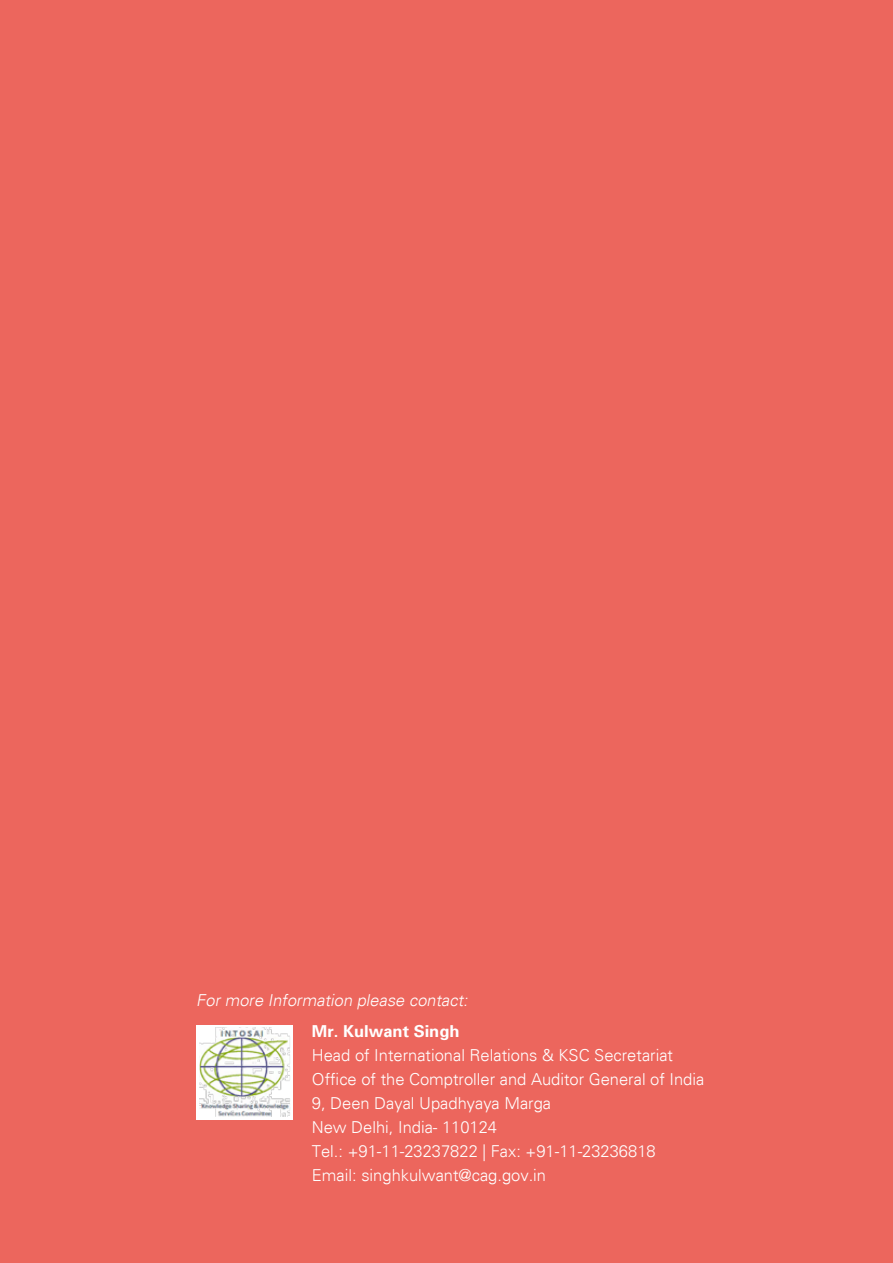
<style>
.page{position:relative;width:893px;height:1263px;background:#ec665d}
.page>*{position:absolute;margin:0;border:0;box-sizing:border-box;transform-origin:0 0}
.t1{font:300 16.5px/24px "Univers";color:#fff}
.t2{font:italic 300 16.5px "Univers";color:#fff}
.t3{font:700 16.5px "Univers 65";color:#fff}
</style>
<div class="page">
<div style="left:196px;top:1024px;width:97px;height:95px;background:#fff"></div>
<img style="left:199px;top:1027px;width:91px;height:90px">
<p class="t2" style="left:196px;top:990px;width:276px">For more Information please contact:</p>
<p class="t3" style="left:312px;top:1020px;width:149px">Mr. Kulwant Singh</p>
<p class="t1" style="left:312px;top:1043px;width:394px">Head of International Relations &amp; KSC Secretariat Office of the Comptroller and Auditor General of India 9, Deen Dayal Upadhyaya Marga<br>New Delhi, India- 110124<br>Tel.: +91-11-23237822 | Fax: +91-11-23236818<br>Email: singhkulwant@cag.gov.in</p>
</div>
